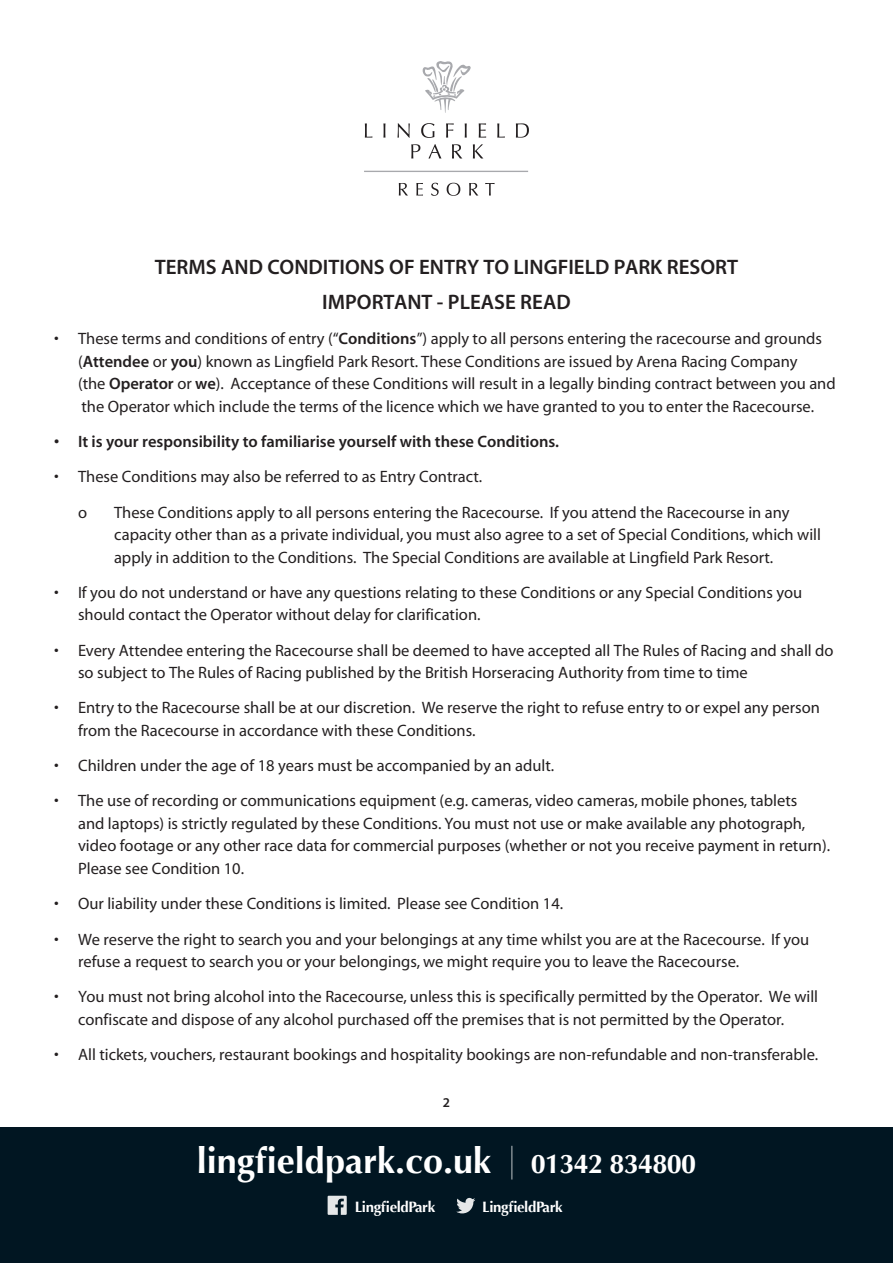
<style>
.page{position:relative;width:893px;height:1263px;background:#fff}
.page>*{position:absolute;margin:0;border:0;box-sizing:border-box;transform-origin:0 0}
.t1{font:700 36px "Optima";color:#fff}
.t2{font:21px/35.2px "Myriad MM 565 600";color:#231f20;text-align:center}
.t3{font:16.5px/22.5px "Myriad MM 400 600";color:#231f20}
.t4{font:16.5px "Myriad MM 565 600";color:#231f20}
.t5{font:700 15px "Optima";letter-spacing:-.025em;color:#fff}
.t6{font:13.5px "Myriad MM 565 600";color:#231f20}
.s1{font-family:"Myriad MM 565 600"}
.s2{font-size:27px}
</style>
<div class="page">
<svg style="left:422px;top:61px;width:49px;height:52px"></svg>
<svg style="left:365px;top:123px;width:7px;height:15px"></svg>
<svg style="left:383px;top:123px;width:2px;height:15px"></svg>
<svg style="left:397px;top:123px;width:13px;height:15px"></svg>
<svg style="left:421px;top:123px;width:13px;height:15px"></svg>
<svg style="left:446px;top:123px;width:8px;height:15px"></svg>
<svg style="left:465px;top:123px;width:2px;height:15px"></svg>
<svg style="left:479px;top:123px;width:7px;height:15px"></svg>
<svg style="left:497px;top:123px;width:8px;height:15px"></svg>
<svg style="left:516px;top:123px;width:13px;height:15px"></svg>
<svg style="left:411px;top:144px;width:9px;height:14px"></svg>
<svg style="left:428px;top:144px;width:13px;height:14px"></svg>
<svg style="left:452px;top:144px;width:10px;height:14px"></svg>
<svg style="left:473px;top:144px;width:10px;height:14px"></svg>
<hr style="left:364px;top:171px;width:164px;height:1px;background:#a8a9ad">
<svg style="left:399px;top:183px;width:9px;height:13px"></svg>
<svg style="left:416px;top:183px;width:7px;height:13px"></svg>
<svg style="left:431px;top:183px;width:8px;height:13px"></svg>
<svg style="left:447px;top:183px;width:13px;height:13px"></svg>
<svg style="left:469px;top:183px;width:9px;height:13px"></svg>
<svg style="left:485px;top:183px;width:10px;height:13px"></svg>
<div style="left:0;top:1128px;width:893px;height:135px;background:#011622"></div>
<hr style="left:511px;top:1146px;width:2px;height:33px;background:#fff">
<svg style="left:328px;top:1196px;width:19px;height:19px"></svg>
<svg style="left:456px;top:1198px;width:19px;height:15px"></svg>
<p class="t2" style="left:155px;top:250px;width:585px">TERMS AND CONDITIONS OF ENTRY TO LINGFIELD PARK RESORT<br>IMPORTANT - PLEASE READ</p>
<p class="t3" style="left:78px;top:328px;width:759px;text-indent:-24px">• These terms and conditions of entry (“<span class="s1">Conditions</span>”) apply to all persons entering the racecourse and grounds (<span class="s1">Attendee</span> or <span class="s1">you</span>) known as Lingfield Park Resort. These Conditions are issued by Arena Racing Company<br>(the <span class="s1">Operator</span> or <span class="s1">we</span>). Acceptance of these Conditions will result in a legally binding contract between you and the Operator which include the terms of the licence which we have granted to you to enter the Racecourse.</p>
<p class="t4" style="left:54px;top:433px;width:507px">• It is your responsibility to familiarise yourself with these Conditions.</p>
<p class="t3" style="left:78px;top:460px;width:406px;line-height:35.2px;text-indent:-24px">• These Conditions may also be referred to as Entry Contract. o</p>
<p class="t3" style="left:114px;top:502px;width:708px">These Conditions apply to all persons entering the Racecourse. If you attend the Racecourse in any capacity other than as a private individual, you must also agree to a set of Special Conditions, which will apply in addition to the Conditions. The Special Conditions are available at Lingfield Park Resort.</p>
<p class="t3" style="left:78px;top:582px;width:726px;text-indent:-24px">• If you do not understand or have any questions relating to these Conditions or any Special Conditions you should contact the Operator without delay for clarification.</p>
<p class="t3" style="left:78px;top:640px;width:757px;text-indent:-24px">• Every Attendee entering the Racecourse shall be deemed to have accepted all The Rules of Racing and shall do so subject to The Rules of Racing published by the British Horseracing Authority from time to time</p>
<p class="t3" style="left:78px;top:697px;width:743px;text-indent:-24px">• Entry to the Racecourse shall be at our discretion. We reserve the right to refuse entry to or expel any person from the Racecourse in accordance with these Conditions.</p>
<p class="t3" style="left:54px;top:755px;width:502px">• Children under the age of 18 years must be accompanied by an adult.</p>
<p class="t3" style="left:78px;top:790px;width:754px;text-indent:-24px">• The use of recording or communications equipment (e.g. cameras, video cameras, mobile phones, tablets<br>and laptops) is strictly regulated by these Conditions. You must not use or make available any photograph, video footage or any other race data for commercial purposes (whether or not you receive payment in return).<br>Please see Condition 10.</p>
<p class="t3" style="left:54px;top:893px;width:511px">• Our liability under these Conditions is limited. Please see Condition 14.</p>
<p class="t3" style="left:78px;top:928px;width:733px;text-indent:-24px">• We reserve the right to search you and your belongings at any time whilst you are at the Racecourse. If you refuse a request to search you or your belongings, we might require you to leave the Racecourse.</p>
<p class="t3" style="left:54px;top:986px;width:766px;text-align:center">• You must not bring alcohol into the Racecourse, unless this is specifically permitted by the Operator. We will confiscate and dispose of any alcohol purchased off the premises that is not permitted by the Operator.</p>
<p class="t3" style="left:54px;top:1044px;width:766px">• All tickets, vouchers, restaurant bookings and hospitality bookings are non-refundable and non-transferable.</p>
<p class="t6" style="left:443px;top:1096px;width:9px">2</p>
<h1 class="t1" style="left:197px;top:1140px;width:501px">lingfieldpark.co.uk <span class="s2">01342 834800</span></h1>
<p class="t5" style="left:355px;top:1198px;width:82px">LingfieldPark</p>
<p class="t5" style="left:482px;top:1198px;width:82px">LingfieldPark</p>
</div>
